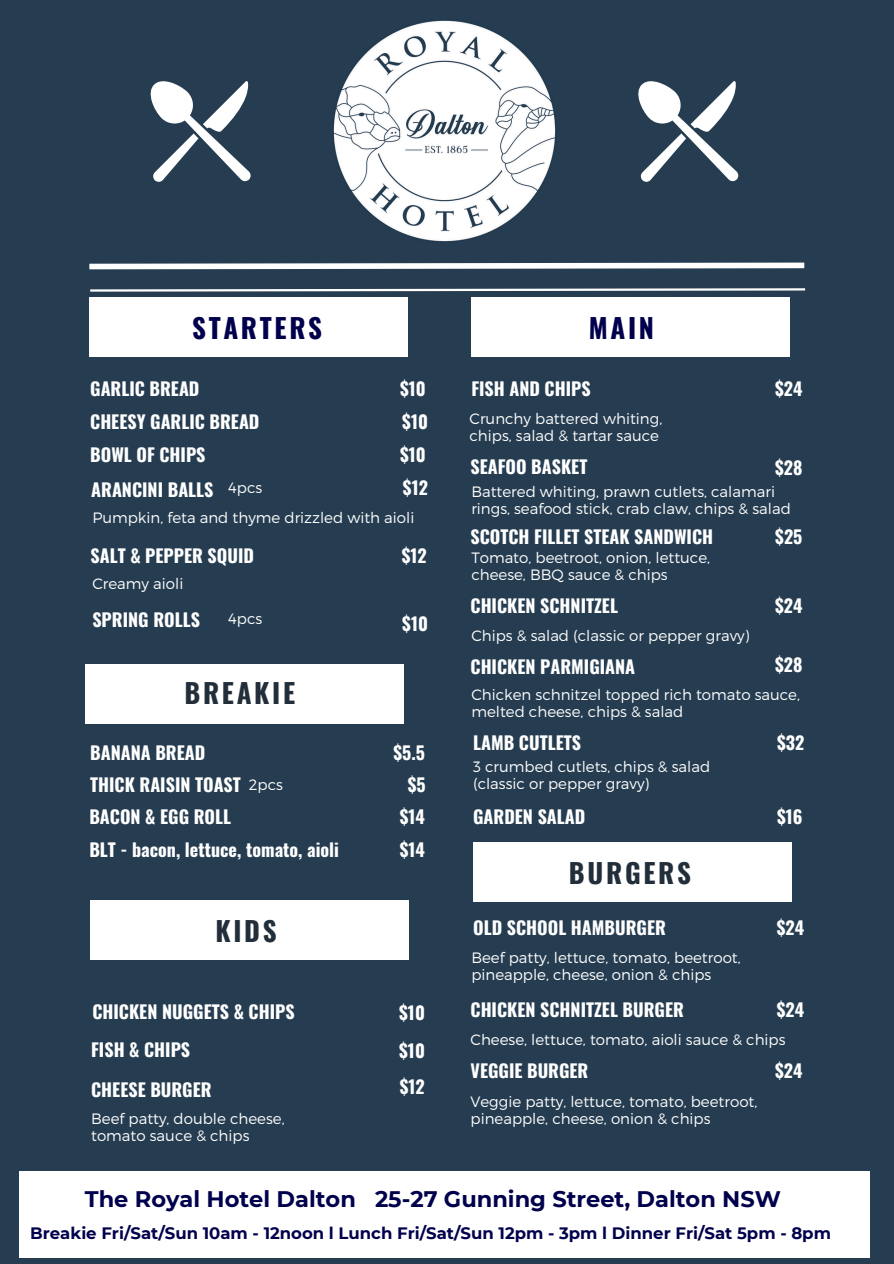
<style>
.page{position:relative;width:894px;height:1264px;background:#fff}
.page>*{position:absolute;margin:0;border:0;box-sizing:border-box;transform-origin:0 0}
.t1{font:700 27px "Oswald";letter-spacing:.1em;color:#222f3b}
.t2{font:700 27px "Oswald";letter-spacing:.1em;color:#00004d}
.t3{font:700 22.5px "Montserrat";color:#00004d}
.t4{font:700 18px "Oswald";color:#fff}
.t5{font:700 16.5px "Montserrat";color:#00004d}
.t6{font:300 15px/16.8px "Montserrat";color:#fff}
</style>
<div class="page">
<div style="left:0;top:0;width:893px;height:1263px;background:#263d51"></div>
<svg style="left:90px;top:288px;width:716px;height:4px"></svg>
<svg style="left:89px;top:262px;width:716px;height:8px"></svg>
<img style="left:333px;top:20px;width:223px;height:222px">
<div style="left:89px;top:297px;width:319px;height:60px;background:#fff"></div>
<div style="left:470px;top:297px;width:319px;height:59px;background:#fff"></div>
<div style="left:90px;top:900px;width:319px;height:59px;background:#fff"></div>
<div style="left:473px;top:842px;width:318px;height:59px;background:#fff"></div>
<div style="left:85px;top:664px;width:318px;height:59px;background:#fff"></div>
<svg style="left:150px;top:81px;width:100px;height:101px"></svg>
<div style="left:19px;top:1170px;width:850px;height:87px;background:#fff"></div>
<svg style="left:638px;top:81px;width:100px;height:101px"></svg>
<p class="t2" style="left:192px;top:307px;width:132px">STARTERS</p>
<p class="t2" style="left:588px;top:307px;width:67px">MAIN</p>
<h4 class="t4" style="left:400px;top:375px;width:27px">$10</h4>
<h1 class="t4" style="left:90px;top:375px;width:111px">GARLIC BREAD</h1>
<h3 class="t4" style="left:90px;top:407px;width:171px">CHEESY GARLIC BREAD</h3>
<h1 class="t4" style="left:402px;top:407px;width:27px">$10</h1>
<h3 class="t4" style="left:90px;top:440px;width:117px">BOWL OF CHIPS</h3>
<h4 class="t4" style="left:400px;top:440px;width:27px">$10</h4>
<h4 class="t4" style="left:91px;top:475px;width:124px">ARANCINI BALLS</h4>
<h1 class="t4" style="left:403px;top:473px;width:26px">$12</h1>
<p class="t6" style="left:228px;top:478px;width:35px">4pcs</p>
<h4 class="t6" style="left:92px;top:508px;width:323px">Pumpkin, feta and thyme drizzled with aioli</h4>
<h3 class="t4" style="left:90px;top:542px;width:165px">SALT &amp; PEPPER SQUID</h3>
<h3 class="t4" style="left:401px;top:542px;width:26px">$12</h3>
<h3 class="t6" style="left:92px;top:574px;width:92px">Creamy aioli</h3>
<p class="t4" style="left:92px;top:605px;width:109px">SPRING ROLLS</p>
<p class="t6" style="left:228px;top:609px;width:35px">4pcs</p>
<h1 class="t1" style="left:184px;top:671px;width:112px">BREAKIE</h1>
<h3 class="t4" style="left:90px;top:738px;width:117px">BANANA BREAD</h3>
<h4 class="t4" style="left:90px;top:771px;width:152px">THICK RAISIN TOAST</h4>
<p class="t4" style="left:89px;top:802px;width:143px">BACON &amp; EGG ROLL</p>
<h3 class="t4" style="left:89px;top:835px;width:251px">BLT - bacon, lettuce, tomato, aioli</h3>
<p class="t6" style="left:249px;top:775px;width:36px">2pcs</p>
<h4 class="t1" style="left:215px;top:910px;width:63px">KIDS</h4>
<p class="t4" style="left:92px;top:997px;width:204px">CHICKEN NUGGETS &amp; CHIPS</p>
<h4 class="t4" style="left:402px;top:609px;width:27px">$10</h4>
<h4 class="t4" style="left:393px;top:738px;width:33px">$5.5</h4>
<h3 class="t4" style="left:408px;top:770px;width:19px">$5</h3>
<h4 class="t4" style="left:399px;top:802px;width:27px">$14</h4>
<h3 class="t4" style="left:399px;top:835px;width:27px">$14</h3>
<h4 class="t4" style="left:399px;top:998px;width:27px">$10</h4>
<h3 class="t4" style="left:91px;top:1035px;width:101px">FISH &amp; CHIPS</h3>
<h4 class="t4" style="left:399px;top:1036px;width:27px">$10</h4>
<p class="t4" style="left:91px;top:1075px;width:122px">CHEESE BURGER</p>
<h3 class="t6" style="left:91px;top:1109px;width:195px">Beef patty, double cheese,</h3>
<h4 class="t6" style="left:91px;top:1126px;width:160px">tomato sauce &amp; chips</h4>
<h4 class="t4" style="left:400px;top:1072px;width:26px">$12</h4>
<h3 class="t4" style="left:471px;top:375px;width:121px">FISH AND CHIPS</h3>
<p class="t4" style="left:774px;top:375px;width:29px">$24</p>
<h4 class="t6" style="left:469px;top:409px;width:194px">Crunchy battered whiting,</h4>
<h1 class="t6" style="left:469px;top:426px;width:191px">chips, salad &amp; tartar sauce</h1>
<h3 class="t4" style="left:470px;top:452px;width:118px">SEAFOO BASKET</h3>
<p class="t4" style="left:774px;top:453px;width:29px">$28</p>
<p class="t6" style="left:471px;top:483px;width:305px">Battered whiting, prawn cutlets, calamari</p>
<h3 class="t6" style="left:471px;top:499px;width:321px">rings, seafood stick, crab claw, chips &amp; salad</h3>
<p class="t4" style="left:470px;top:522px;width:244px">SCOTCH FILLET STEAK SANDWICH</p>
<h3 class="t4" style="left:775px;top:522px;width:29px">$25</h3>
<h4 class="t6" style="left:471px;top:548px;width:240px">Tomato, beetroot, onion, lettuce,</h4>
<p class="t6" style="left:471px;top:565px;width:198px">cheese, BBQ sauce &amp; chips</p>
<h4 class="t4" style="left:470px;top:591px;width:149px">CHICKEN SCHNITZEL</h4>
<p class="t6" style="left:471px;top:626px;width:279px">Chips &amp; salad (classic or pepper gravy)</p>
<h4 class="t4" style="left:774px;top:591px;width:29px">$24</h4>
<h3 class="t4" style="left:470px;top:653px;width:166px">CHICKEN PARMIGIANA</h3>
<h3 class="t4" style="left:774px;top:650px;width:29px">$28</h3>
<p class="t6" style="left:471px;top:685px;width:330px">Chicken schnitzel topped rich tomato sauce, melted cheese, chips &amp; salad</p>
<h4 class="t4" style="left:473px;top:728px;width:109px">LAMB CUTLETS</h4>
<h3 class="t6" style="left:473px;top:757px;width:238px">3 crumbed cutlets, chips &amp; salad</h3>
<h4 class="t6" style="left:473px;top:774px;width:178px">(classic or pepper gravy)</h4>
<h4 class="t4" style="left:776px;top:728px;width:29px">$32</h4>
<h4 class="t4" style="left:473px;top:802px;width:114px">GARDEN SALAD</h4>
<p class="t4" style="left:776px;top:802px;width:27px">$16</p>
<p class="t1" style="left:568px;top:851px;width:124px">BURGERS</p>
<p class="t4" style="left:473px;top:913px;width:194px">OLD SCHOOL HAMBURGER</p>
<h4 class="t6" style="left:471px;top:948px;width:271px">Beef patty, lettuce, tomato, beetroot, pineapple, cheese, onion &amp; chips</h4>
<p class="t4" style="left:776px;top:913px;width:29px">$24</p>
<h3 class="t4" style="left:776px;top:995px;width:29px">$24</h3>
<p class="t4" style="left:470px;top:995px;width:215px">CHICKEN SCHNITZEL BURGER</p>
<p class="t6" style="left:470px;top:1030px;width:316px">Cheese, lettuce, tomato, aioli sauce &amp; chips</p>
<h4 class="t4" style="left:470px;top:1056px;width:119px">VEGGIE BURGER</h4>
<h3 class="t4" style="left:774px;top:1056px;width:29px">$24</h3>
<h3 class="t6" style="left:470px;top:1092px;width:288px">Veggie patty, lettuce, tomato, beetroot, pineapple, cheese, onion &amp; chips</h3>
<h3 class="t3" style="left:85px;top:1185px;width:697px">The Royal Hotel Dalton 25-27 Gunning Street, Dalton NSW</h3>
<h4 class="t5" style="left:30px;top:1223px;width:802px">Breakie Fri/Sat/Sun 10am - 12noon l Lunch Fri/Sat/Sun 12pm - 3pm l Dinner Fri/Sat 5pm - 8pm</h4>
</div>
